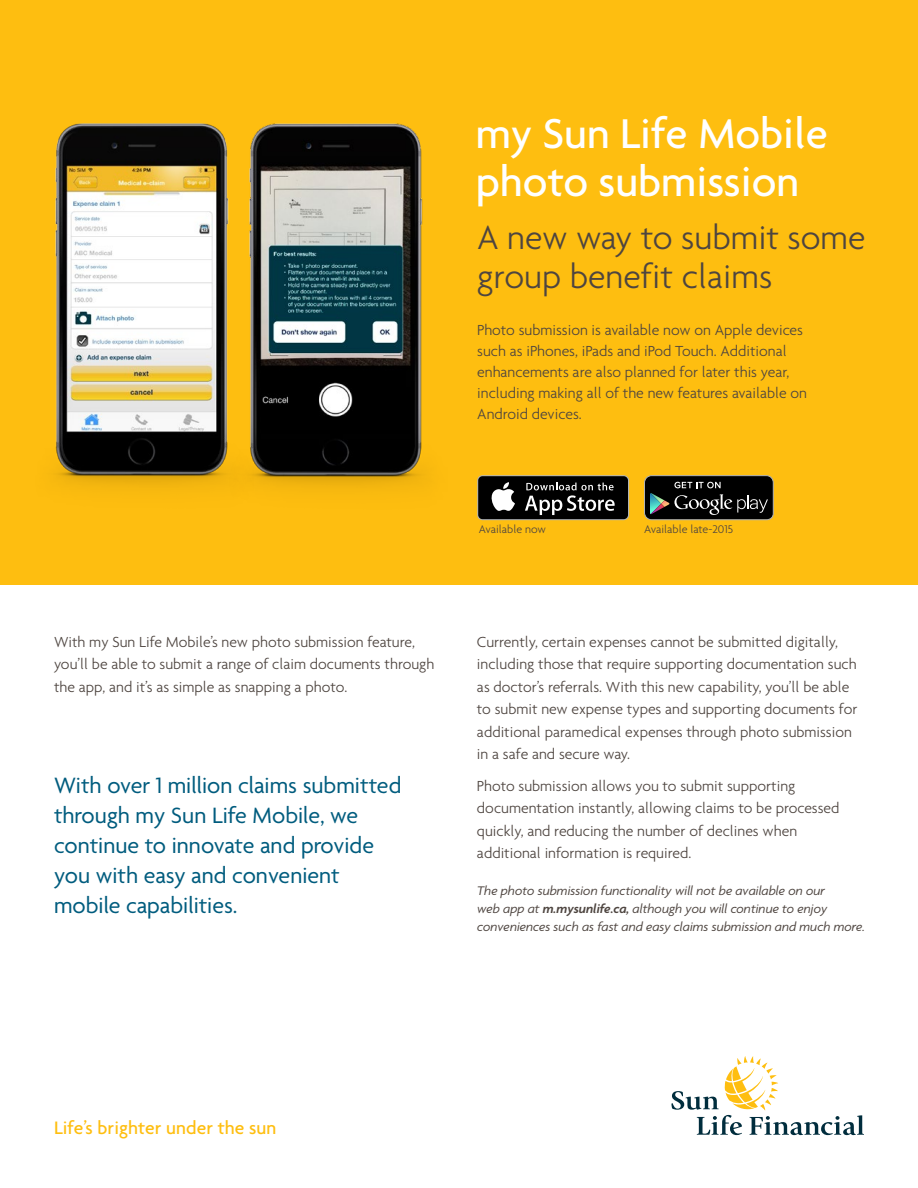
<style>
.page{position:relative;width:918px;height:1188px;background:#fff}
.page>*{position:absolute;margin:0;border:0;box-sizing:border-box;transform-origin:0 0}
.t1{font:500 45px/48px "Agenda";color:#fff}
.t2{font:300 36px/39px "Agenda";color:#4e4540}
.t3{font:24px/30px "Agenda";color:#005c7e}
.t4{font:500 19.5px "Agenda";letter-spacing:.005em;color:#febe10}
.t5{font:300 15.75px/22.5px "Agenda";color:#4e4540}
.t6{font:italic 13.5px/18px "Agenda";color:#4e4540}
.t7{font:300 12px "Agenda";color:#4e4540}
.s1{font-weight:600}
</style>
<div class="page">
<div style="left:0;top:0;width:918px;height:585px;background:#febe10"></div>
<svg style="left:671px;top:1056px;width:193px;height:79px"></svg>
<img style="left:54px;top:123px;width:40px;height:362px">
<img style="left:94px;top:123px;width:435px;height:398px">
<svg style="left:477px;top:475px;width:152px;height:45px"></svg>
<div style="left:478px;top:476px;width:150px;height:43px;background:#000;border-radius:4px"></div>
<svg style="left:491px;top:482px;width:24px;height:29px"></svg>
<svg style="left:525px;top:483px;width:90px;height:32px"></svg>
<div style="left:644px;top:476px;width:129px;height:44px;background:#000;border-radius:7px"></div>
<div style="left:644px;top:475px;width:130px;height:45px;border:1px solid #b1b3b6;border-radius:7px"></div>
<svg style="left:650px;top:482px;width:118px;height:33px"></svg>
<h1 class="t1" style="left:476px;top:108px;width:354px">my Sun Life Mobile photo submission</h1>
<h2 class="t2" style="left:477px;top:217px;width:390px">A new way to submit some group benefit claims</h2>
<p class="t5" style="left:477px;top:320px;width:331px;line-height:21px">Photo submission is available now on Apple devices such as iPhones, iPads and iPod Touch. Additional enhancements are also planned for later this year, including making all of the new features available on Android devices.</p>
<p class="t7" style="left:479px;top:522px;width:69px">Available now</p>
<p class="t7" style="left:644px;top:522px;width:91px">Available late-2015</p>
<p class="t5" style="left:54px;top:630px;width:382px">With my Sun Life Mobile’s new photo submission feature, you’ll be able to submit a range of claim documents through the app, and it’s as simple as snapping a photo.</p>
<p class="t5" style="left:477px;top:630px;width:382px">Currently, certain expenses cannot be submitted digitally, including those that require supporting documentation such as doctor’s referrals. With this new capability, you’ll be able to submit new expense types and supporting documents for additional paramedical expenses through photo submission in a safe and secure way.</p>
<p class="t5" style="left:477px;top:774px;width:364px">Photo submission allows you to submit supporting documentation instantly, allowing claims to be processed quickly, and reducing the number of declines when additional information is required.</p>
<h3 class="t3" style="left:54px;top:770px;width:349px">With over 1 million claims submitted through my Sun Life Mobile, we continue to innovate and provide you with easy and convenient mobile capabilities.</h3>
<p class="t6" style="left:477px;top:881px;width:389px">The photo submission functionality will not be available on our<br>web app at <span class="s1">m.mysunlife.ca,</span> although you will continue to enjoy conveniences such as fast and easy claims submission and much more.</p>
<p class="t4" style="left:54px;top:1116px;width:224px">Life’s brighter under the sun</p>
</div>
